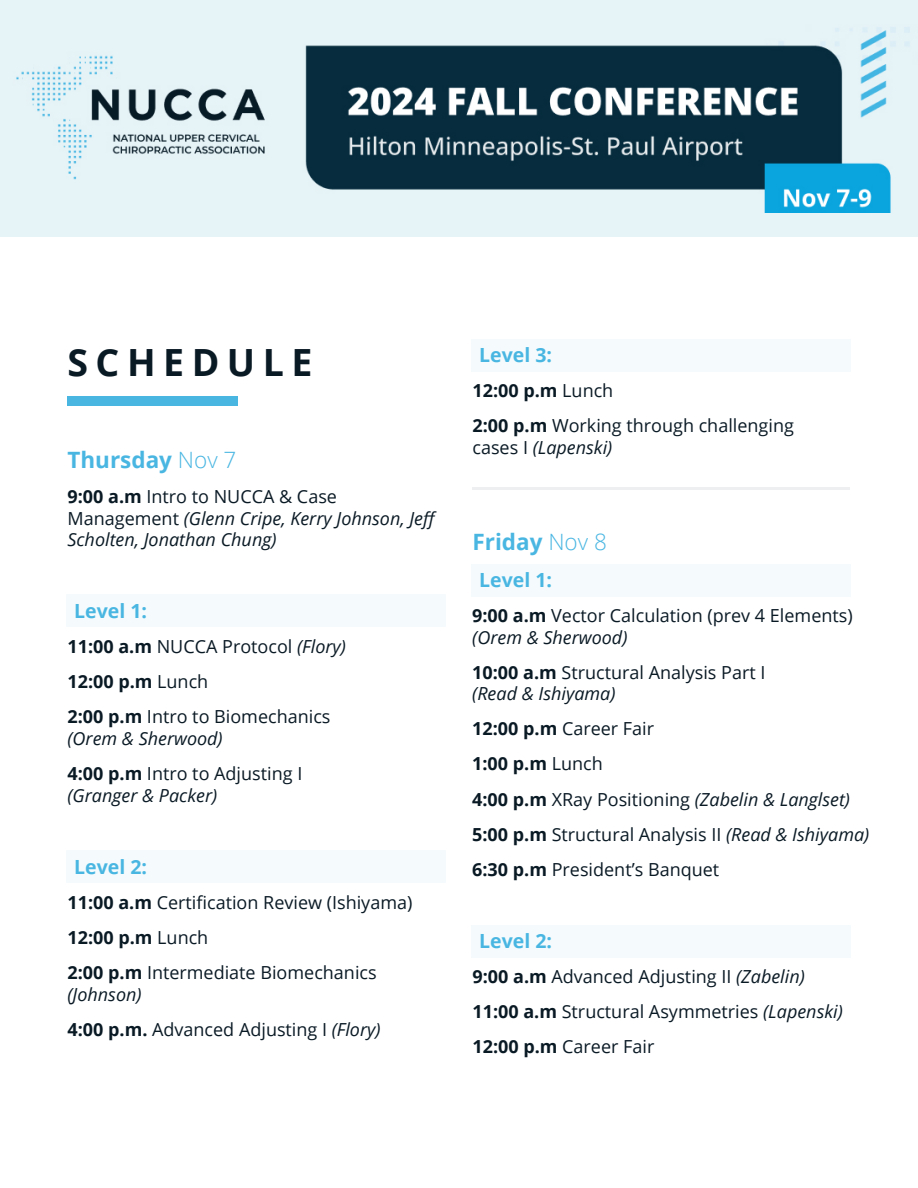
<style>
.page{position:relative;width:918px;height:1188px;background:#fff}
.page>*{position:absolute;margin:0;border:0;box-sizing:border-box;transform-origin:0 0}
.t1{font:700 37.5px "Open Sans";letter-spacing:.2em;color:#0a1a25}
.Body_text{font:700 22.5px "Open Sans";color:#49b6e2}
.Level{font:700 19.5px "Open Sans";color:#49b6e2}
.Body_text-2{font:18px/35.1px "Open Sans";color:#0a1a25}
.Body_text-3{font:italic 18px/21.6px "Open Sans";color:#0a1a25}
.Body_text-4{font:700 18px "Open Sans";color:#0a1a25}
.s1{font-weight:300}
.s2{font-weight:700;font-style:normal}
.s3{font-style:normal}
.s4{font-weight:700}
.s5{font-style:italic}
.s6{font-weight:400}
</style>
<div class="page">
<div style="left:0;top:0;width:918px;height:237px;background:#e6f4f7"></div>
<img style="left:16px;top:27px;width:893px;height:186px">
<div style="left:66px;top:595px;width:380px;height:32px;background:#f5fbfc"></div>
<div style="left:471px;top:340px;width:379px;height:32px;background:#f5fbfc"></div>
<div style="left:471px;top:564px;width:379px;height:33px;background:#f5fbfc"></div>
<div style="left:471px;top:925px;width:379px;height:32px;background:#f5fbfc"></div>
<div style="left:66px;top:850px;width:380px;height:33px;background:#f5fbfc"></div>
<div style="left:68px;top:397px;width:170px;height:9px;background:#49b6e2"></div>
<hr style="left:472px;top:487px;width:378px;height:3px;background:#eeeff0">
<p class="t1" style="left:68px;top:336px;width:247px">SCHEDULE</p>
<p class="Body_text" style="left:68px;top:444px;width:170px">Thursday <span class="s1">Nov 7</span></p>
<p class="Body_text-3" style="left:67px;top:485px;width:373px"><span class="s2">9:00 a.m</span> <span class="s3">Intro to NUCCA &amp; Case<br>Management</span> (Glenn Cripe, Kerry Johnson, Jeff<br>Scholten, Jonathan Chung)</p>
<p class="Level" style="left:74px;top:597px;width:74px">Level 1:</p>
<p class="Body_text-2" style="left:68px;top:629px;width:280px"><span class="s4">11:00 a.m</span> NUCCA Protocol <span class="s5">(Flory)<br></span><span class="s4">12:00 p.m</span> Lunch<br><span class="s4">2:00 p.m</span> Intro to Biomechanics</p>
<p class="Body_text-2" style="left:68px;top:720px;width:236px"><span class="s5">(Orem &amp; Sherwood)<br></span><span class="s4">4:00 p.m</span> Intro to Adjusting I</p>
<p class="Body_text-3" style="left:68px;top:784px;width:151px">(Granger &amp; Packer)</p>
<p class="Level" style="left:74px;top:853px;width:74px">Level 2:</p>
<p class="Body_text-2" style="left:68px;top:884px;width:346px"><span class="s4">11:00 a.m</span> Certification Review (Ishiyama)</p>
<p class="Body_text-4" style="left:68px;top:925px;width:142px">12:00 p.m <span class="s6">Lunch</span></p>
<p class="Body_text-2" style="left:68px;top:961px;width:311px;line-height:21.6px"><span class="s4">2:00 p.m</span> Intermediate Biomechanics <span class="s5">(Johnson)</span></p>
<p class="Body_text-2" style="left:68px;top:1011px;width:315px"><span class="s4">4:00 p.m.</span> Advanced Adjusting I <span class="s5">(Flory)</span></p>
<p class="Level" style="left:479px;top:341px;width:74px">Level 3:</p>
<p class="Body_text-4" style="left:472px;top:378px;width:142px">12:00 p.m <span class="s6">Lunch</span></p>
<p class="Body_text-2" style="left:472px;top:415px;width:323px;line-height:21.6px"><span class="s4">2:00 p.m</span> Working through challenging cases I <span class="s5">(Lapenski)</span></p>
<p class="Body_text" style="left:472px;top:526px;width:136px">Friday <span class="s1">Nov 8</span></p>
<p class="Level" style="left:479px;top:566px;width:74px">Level 1:</p>
<p class="Body_text-2" style="left:472px;top:604px;width:382px;line-height:21.6px"><span class="s4">9:00 a.m</span> Vector Calculation (prev 4 Elements) <span class="s5">(Orem &amp; Sherwood)</span></p>
<p class="Body_text-2" style="left:472px;top:661px;width:295px;line-height:21.6px"><span class="s4">10:00 a.m</span> Structural Analysis Part I <span class="s5">(Read &amp; Ishiyama)</span></p>
<p class="Body_text-2" style="left:472px;top:711px;width:399px"><span class="s4">12:00 p.m</span> Career Fair<br><span class="s4">1:00 p.m</span> Lunch<br><span class="s4">4:00 p.m</span> XRay Positioning <span class="s5">(Zabelin &amp; Langlset)<br></span><span class="s4">5:00 p.m</span> Structural Analysis II <span class="s5">(Read &amp; Ishiyama)<br></span><span class="s4">6:30 p.m</span> President’s Banquet</p>
<p class="Level" style="left:479px;top:927px;width:74px">Level 2:</p>
<p class="Body_text-2" style="left:472px;top:958px;width:334px"><span class="s4">9:00 a.m</span> Advanced Adjusting II <span class="s5">(Zabelin)</span></p>
<p class="Body_text-2" style="left:472px;top:993px;width:372px"><span class="s4">11:00 a.m</span> Structural Asymmetries <span class="s5">(Lapenski)</span></p>
<p class="Body_text-2" style="left:472px;top:1028px;width:183px"><span class="s4">12:00 p.m</span> Career Fair</p>
</div>
